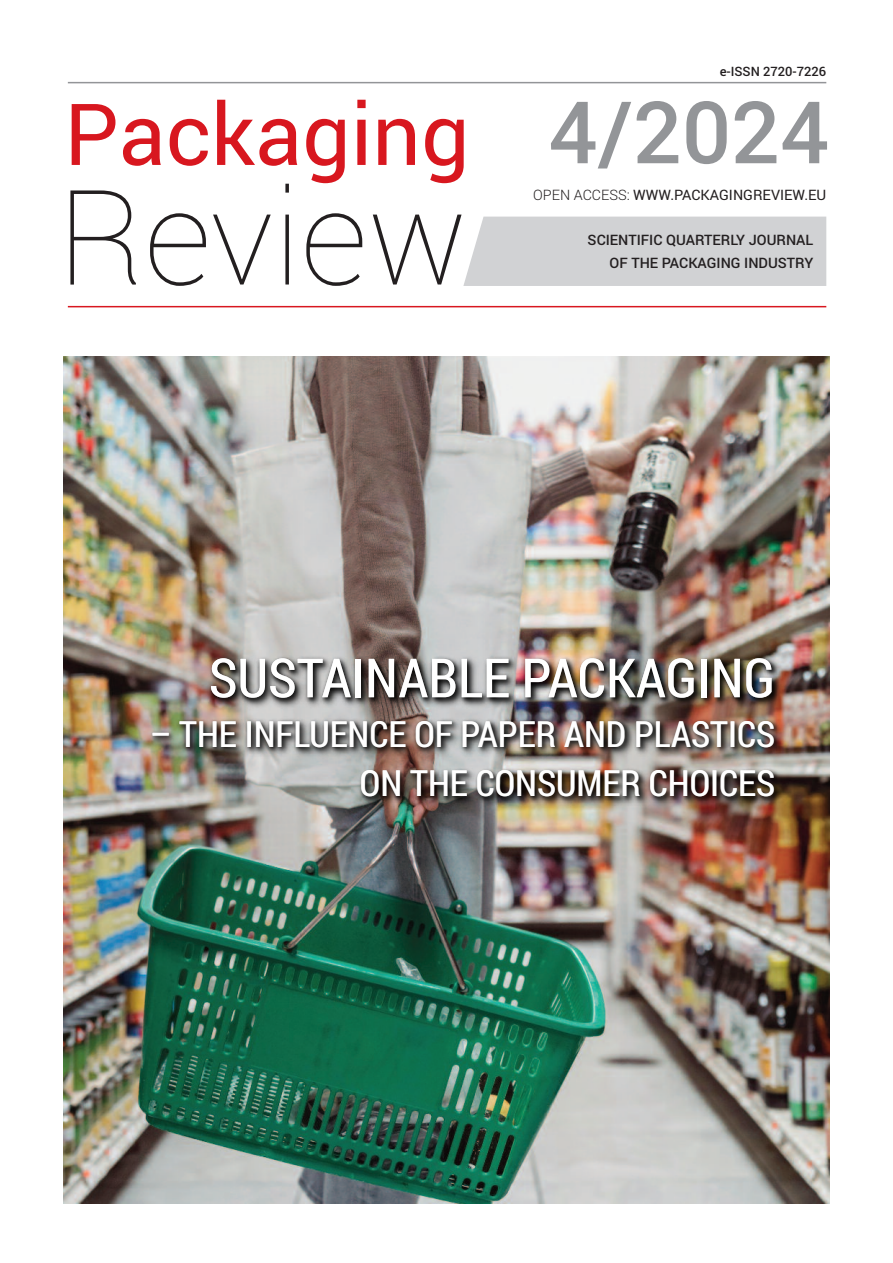
<style>
.page{position:relative;width:893px;height:1263px;background:#fff}
.page>*{position:absolute;margin:0;border:0;box-sizing:border-box;transform-origin:0 0}
.t1{font:100 132.3px "Roboto";color:#231f20}
.t2{font:500 86.25px "Roboto";color:#939598}
.t3{font:85.65px "Roboto";color:#d8171f}
.t4{font:54px "Roboto Condensed";color:#fff}
.t5{font:36px/49.2px "Roboto Condensed";color:#fff;text-align:right}
.t6{font:500 14.4px/22.8px "Roboto";color:#231f20;text-align:right}
.t7{font:14.4px "Roboto";color:#231f20}
.t8{font:500 12.9px "Roboto";color:#231f20}
.s1{font-weight:300}
</style>
<div class="page">
<img style="left:64px;top:356px;width:765px;height:847px">
<div style="left:463px;top:217px;width:363px;height:69px;background:#d1d2d4"></div>
<hr style="left:68px;top:82px;width:758px;height:1px;background:#939598">
<hr style="left:68px;top:306px;width:758px;height:1px;background:#d8171f">
<img style="left:63px;top:633px;width:767px;height:237px">
<h3 class="t3" style="left:64px;top:85px;width:407px">PACKAGING</h3>
<h1 class="t1" style="left:58px;top:161px;width:411px">Review</h1>
<p class="t8" style="left:720px;top:64px;width:108px">E-ISSN 2720-7226</p>
<h2 class="t2" style="left:549px;top:83px;width:282px">4/2024</h2>
<p class="t7" style="left:533px;top:187px;width:295px"><span class="s1">OPEN ACCESS:</span> WWW.PACKAGINGREVIEW.EU</p>
<p class="t6" style="left:588px;top:229px;width:227px">SCIENTIFIC QUARTERLY JOURNAL<br>OF THE PACKAGING INDUSTRY</p>
<h3 class="t4" style="left:209px;top:647px;width:568px">SUSTAINABLE PACKAGING</h3>
<p class="t5" style="left:150px;top:709px;width:627px">– THE INFLUENCE OF PAPER AND PLASTICS<br>ON THE CONSUMER CHOICES</p>
</div>
